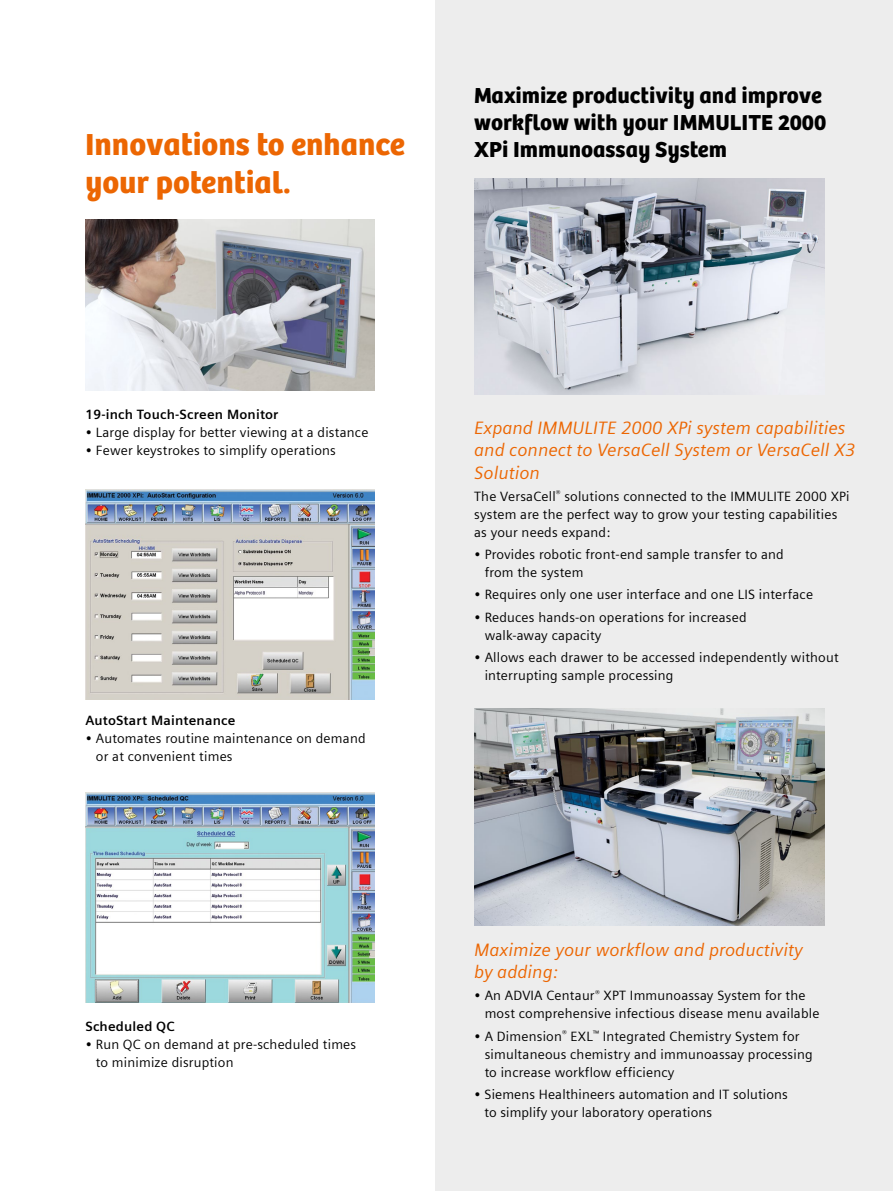
<style>
.page{position:relative;width:893px;height:1191px;background:#fff}
.page>*{position:absolute;margin:0;border:0;box-sizing:border-box;transform-origin:0 0}
.t1{font:31.5px/37.8px "SH Bree Headline Regular";color:#ec6602}
.t2{font:22.5px/27px "SH Bree Headline Regular";color:#000}
.t3{font:italic 18px/22.5px "Siemens Sans";color:#ec6602}
.t4{font:13.5px/18px "Siemens Sans";letter-spacing:.015em;color:#000}
.t5{font:700 13.5px "Siemens Sans";letter-spacing:.015em;color:#000}
</style>
<div class="page">
<div style="left:436px;top:0;width:457px;height:1191px;background:#ededed"></div>
<img style="left:85px;top:489px;width:289px;height:210px">
<img style="left:85px;top:219px;width:289px;height:171px">
<img style="left:85px;top:792px;width:289px;height:210px">
<img style="left:474px;top:709px;width:351px;height:216px">
<img style="left:474px;top:178px;width:351px;height:216px">
<h1 class="t1" style="left:85px;top:125px;width:321px">Innovations to enhance your potential.</h1>
<h2 class="t2" style="left:474px;top:81px;width:354px">Maximize productivity and improve workflow with your IMMULITE 2000<br>XPi Immunoassay System</h2>
<p class="t5" style="left:85px;top:404px;width:195px">19-inch Touch-Screen Monitor</p>
<p class="t4" style="left:85px;top:422px;width:285px">• Large display for better viewing at a distance</p>
<p class="t4" style="left:85px;top:440px;width:252px">• Fewer keystrokes to simplify operations</p>
<p class="t5" style="left:85px;top:710px;width:152px">AutoStart Maintenance</p>
<p class="t4" style="left:96px;top:728px;width:271px;text-indent:-11px">• Automates routine maintenance on demand or at convenient times</p>
<p class="t5" style="left:85px;top:1015px;width:91px">Scheduled QC</p>
<p class="t4" style="left:96px;top:1034px;width:262px;text-indent:-11px">• Run QC on demand at pre-scheduled times to minimize disruption</p>
<h3 class="t3" style="left:474px;top:415px;width:383px">Expand IMMULITE 2000 XPi system capabilities and connect to VersaCell System or VersaCell X3<br>Solution</h3>
<p class="t4" style="left:474px;top:486px;width:377px">The VersaCell<sup>®</sup> solutions connected to the IMMULITE 2000 XPi system are the perfect way to grow your testing capabilities as your needs expand:</p>
<p class="t4" style="left:485px;top:544px;width:301px;text-indent:-11px">• Provides robotic front-end sample transfer to and from the system</p>
<p class="t4" style="left:474px;top:584px;width:340px">• Requires only one user interface and one LIS interface</p>
<p class="t4" style="left:485px;top:607px;width:264px;text-indent:-11px">• Reduces hands-on operations for increased walk-away capacity</p>
<p class="t4" style="left:485px;top:647px;width:355px;text-indent:-11px">• Allows each drawer to be accessed independently without interrupting sample processing</p>
<h3 class="t3" style="left:474px;top:937px;width:330px">Maximize your workflow and productivity by adding:</h3>
<p class="t4" style="left:485px;top:986px;width:336px;text-indent:-11px">• An ADVIA Centaur<sup>®</sup> XPT Immunoassay System for the most comprehensive infectious disease menu available</p>
<p class="t4" style="left:485px;top:1026px;width:330px;text-indent:-11px">• A Dimension<sup>®</sup> EXL<sup>™</sup> Integrated Chemistry System for simultaneous chemistry and immunoassay processing to increase workflow efficiency</p>
<p class="t4" style="left:484px;top:1084px;width:305px;text-indent:-10px">• Siemens Healthineers automation and IT solutions to simplify your laboratory operations</p>
</div>
